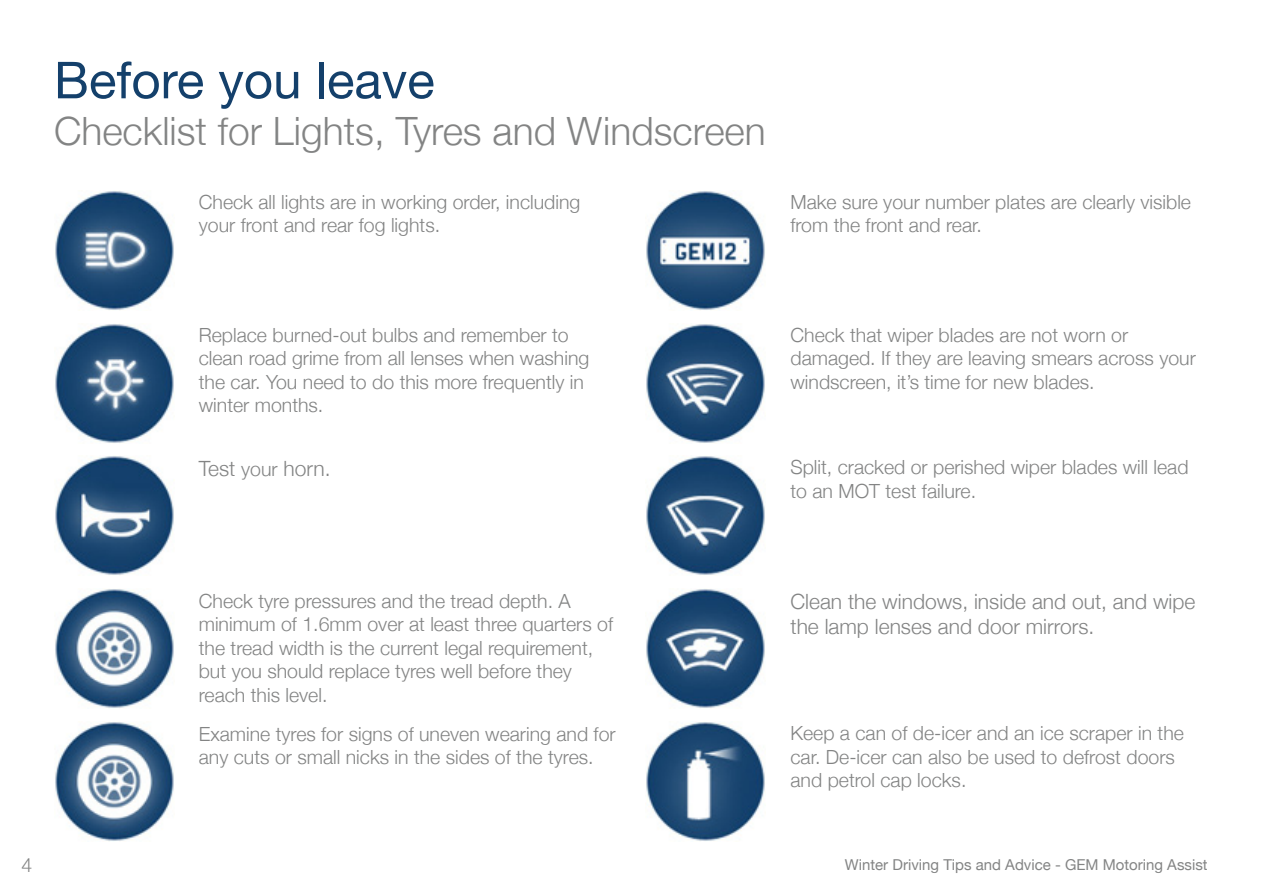
<style>
.page{position:relative;width:1263px;height:893px;background:#fff}
.page>*{position:absolute;margin:0;border:0;box-sizing:border-box;transform-origin:0 0}
.t1{font:51px "Helvetica Neue";color:#14406b}
.t2{font:300 39px "Helvetica Neue";color:#838484}
.t3{font:300 21px/25.2px "Helvetica Neue";color:#838484}
.t4{font:300 19.5px/23.4px "Helvetica Neue";color:#838484}
.t5{font:15px "Helvetica Neue";color:#838484}
.s1{font-size:19.5px}
</style>
<div class="page">
<img style="left:55px;top:191px;width:119px;height:119px">
<img style="left:55px;top:324px;width:119px;height:119px">
<img style="left:55px;top:456px;width:119px;height:119px">
<img style="left:646px;top:191px;width:119px;height:119px">
<img style="left:646px;top:324px;width:119px;height:119px">
<img style="left:646px;top:589px;width:119px;height:119px">
<img style="left:646px;top:722px;width:119px;height:119px">
<img style="left:55px;top:589px;width:119px;height:119px">
<img style="left:646px;top:456px;width:119px;height:119px">
<img style="left:55px;top:722px;width:119px;height:119px">
<h1 class="t1" style="left:54px;top:37px;width:382px">Before you leave</h1>
<h2 class="t2" style="left:54px;top:100px;width:713px">Checklist for Lights, Tyres and Windscreen</h2>
<p class="t4" style="left:199px;top:189px;width:383px">Check all lights are in working order, including your front and rear fog lights.</p>
<p class="t4" style="left:790px;top:189px;width:402px">Make sure your number plates are clearly visible from the front and rear.</p>
<p class="t4" style="left:199px;top:322px;width:392px">Replace burned-out bulbs and remember to clean road grime from all lenses when washing the car. You need to do this more frequently in winter months.</p>
<p class="t3" style="left:199px;top:455px;width:133px">Test <span class="s1">your</span> horn.</p>
<p class="t4" style="left:790px;top:322px;width:407px">Check that wiper blades are not worn or damaged. If they are leaving smears across your windscreen, it’s time for new blades.</p>
<p class="t4" style="left:790px;top:454px;width:400px">Split, cracked or perished wiper blades will lead to an MOT test failure.</p>
<p class="t4" style="left:199px;top:588px;width:416px">Check tyre pressures and the tread depth. A minimum of 1.6mm over at least three quarters of the tread width is the current legal requirement, but you should replace tyres well before they reach this level.</p>
<p class="t4" style="left:199px;top:721px;width:418px">Examine tyres for signs of uneven wearing and for any cuts or small nicks in the sides of the tyres.</p>
<p class="t3" style="left:790px;top:587px;width:406px">Clean the windows, inside and out, and wipe the lamp lenses and door mirrors.</p>
<p class="t4" style="left:790px;top:721px;width:395px">Keep a can of de-icer and an ice scraper in the car. De-icer can also be used to defrost doors and petrol cap locks.</p>
<p class="t4" style="left:22px;top:853px;width:12px">4</p>
<p class="t5" style="left:845px;top:852px;width:364px">Winter Driving Tips and Advice - GEM Motoring Assist</p>
</div>
